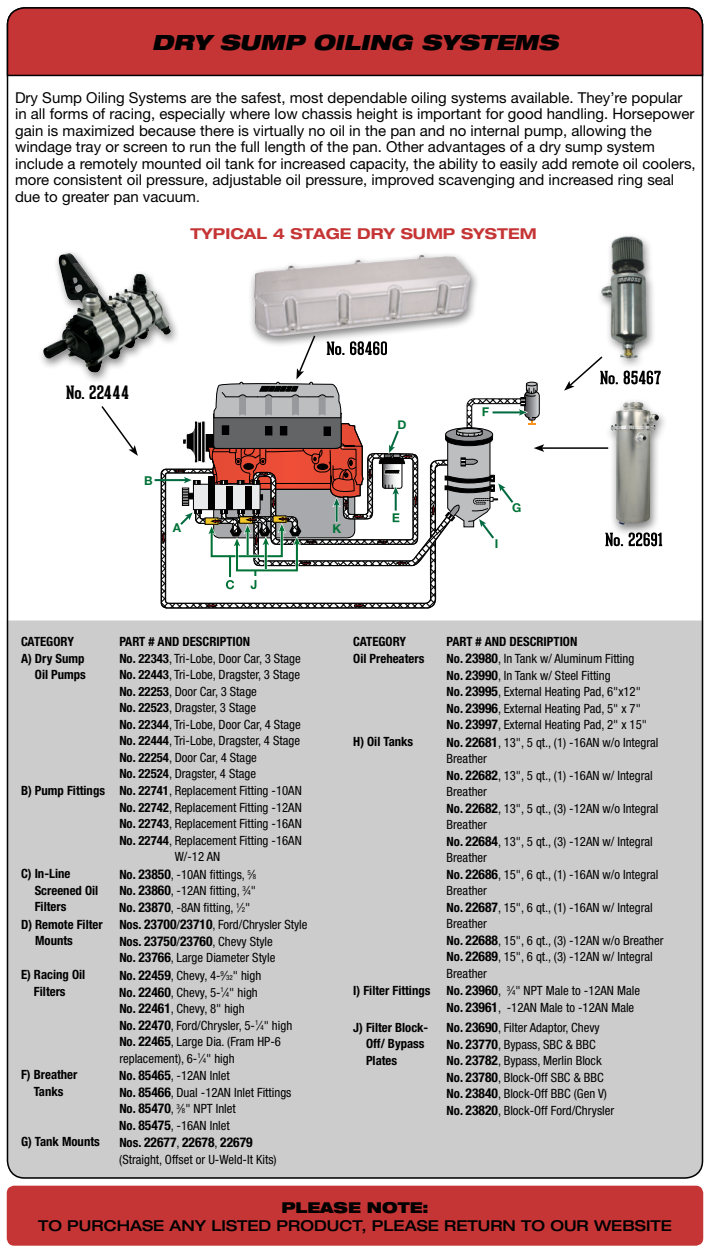
<style>
.page{position:relative;width:710px;height:1253px;background:#fff}
.page>*{position:absolute;margin:0;border:0;box-sizing:border-box;transform-origin:0 0}
.t1{font:italic 900 expanded 21px "Helvetica Neue";color:#000}
.t2{font:700 18px "Geared Slab";color:#000}
.t3{font:15px/16.5px "Helvetica Neue";color:#000}
.t4{font:500 expanded 15px "Helvetica Neue";color:#000}
.t5{font:700 expanded 15px "Helvetica Neue";color:#c63535}
.t6{font:900 expanded 15px "Helvetica Neue";color:#000}
.t7{font:700 condensed 13.5px "Helvetica Neue";color:#000}
.t8{font:condensed 12.75px/16.5px "Helvetica Neue";color:#000}
.t9{font:700 condensed 12.75px/16.5px "Helvetica Neue";color:#000}
.t10{font:700 12.15px "Helvetica Neue";color:#007236}
.s1{font-size:13.5px}
.s2{font-weight:700}
.s3{font-weight:700;font-size:13.5px}
.s4{font-size:7.05px}
.s5{font-size:12.75px}
.s6{font-weight:400;font-size:12.75px}
</style>
<div class="page">
<div style="left:7px;top:620px;width:696px;height:558px;background:#ccc"></div>
<svg style="left:6px;top:7px;width:698px;height:70px;background:#bd3535"></svg>
<div style="left:248px;top:251px;width:233px;height:97px;background:#000;opacity:.5"></div>
<img style="left:253px;top:255px;width:217px;height:79px">
<div style="left:604px;top:397px;width:64px;height:139px;background:#000;opacity:.5"></div>
<img style="left:610px;top:402px;width:48px;height:122px">
<div style="left:37px;top:249px;width:143px;height:135px;background:#000;opacity:.5"></div>
<img style="left:43px;top:253px;width:86px;height:119px">
<svg style="left:605px;top:532px;width:57px;height:14px"></svg>
<svg style="left:564px;top:362px;width:96px;height:28px"></svg>
<hr style="left:542px;top:447px;width:66px;height:2px;background:#000">
<svg style="left:101px;top:406px;width:37px;height:50px"></svg>
<svg style="left:160px;top:468px;width:277px;height:141px"></svg>
<svg style="left:206px;top:603px;width:11px;height:4px"></svg>
<svg style="left:161px;top:533px;width:4px;height:11px"></svg>
<svg style="left:354px;top:603px;width:10px;height:4px"></svg>
<hr style="left:155px;top:479px;width:31px;height:2px;background:#00693f">
<svg style="left:174px;top:334px;width:370px;height:255px"></svg>
<div style="left:595px;top:233px;width:61px;height:136px;background:#000;opacity:.5"></div>
<img style="left:600px;top:237px;width:47px;height:121px">
<div style="left:7px;top:1185px;width:696px;height:60px;background:#c63535;border-radius:8px"></div>
<h1 class="t1" style="left:152px;top:29px;width:408px">DRY SUMP OILING SYSTEMS</h1>
<p class="t3" style="left:15px;top:89px;width:682px">Dry Sump Oiling Systems are the safest, most dependable oiling systems available. They’re popular in all forms of racing, especially where low chassis height is important for good handling. Horsepower gain is maximized because there is virtually no oil in the pan and no internal pump, allowing the windage tray or screen to run the full length of the pan. Other advantages of a dry sump system include a remotely mounted oil tank for increased capacity, the ability to easily add remote oil coolers, more consistent oil pressure, adjustable oil pressure, improved scavenging and increased ring seal due to greater pan vacuum<span class="s1">.</span></p>
<p class="t5" style="left:190px;top:224px;width:348px">TYPICAL 4 STAGE DRY SUMP SYSTEM</p>
<h2 class="t2" style="left:66px;top:381px;width:65px">No. 22444</h2>
<p class="t10" style="left:144px;top:471px;width:10px">B</p>
<p class="t10" style="left:173px;top:518px;width:10px">A</p>
<p class="t10" style="left:332px;top:519px;width:10px">K</p>
<p class="t10" style="left:397px;top:415px;width:11px">D</p>
<p class="t10" style="left:494px;top:534px;width:5px">I</p>
<p class="t10" style="left:512px;top:498px;width:11px">G</p>
<p class="t9" style="left:21px;top:633px;width:54px">CATEGORY</p>
<p class="t9" style="left:119px;top:633px;width:132px">PART # AND DESCRIPTION</p>
<p class="t9" style="left:21px;top:649px;width:66px;text-align:right">A) Dry Sump<br>Oil Pumps</p>
<p class="t8" style="left:119px;top:650px;width:183px"><span class="s2">No. 22343</span>, Tri-Lobe, Door Car, 3 Stage</p>
<p class="t8" style="left:119px;top:666px;width:182px"><span class="s2">No. 22443</span>, Tri-Lobe, Dragster, 3 Stage</p>
<p class="t8" style="left:119px;top:683px;width:139px"><span class="s2">No. 22253</span>, Door Car, 3 Stage</p>
<p class="t8" style="left:119px;top:699px;width:138px"><span class="s2">No. 22523</span>, Dragster, 3 Stage</p>
<p class="t8" style="left:119px;top:716px;width:183px"><span class="s2">No. 22344</span>, Tri-Lobe, Door Car, 4 Stage</p>
<p class="t8" style="left:119px;top:732px;width:182px"><span class="s2">No. 22444</span>, Tri-Lobe, Dragster, 4 Stage</p>
<p class="t8" style="left:119px;top:749px;width:139px"><span class="s2">No. 22254</span>, Door Car, 4 Stage</p>
<p class="t8" style="left:119px;top:765px;width:138px"><span class="s2">No. 22524</span>, Dragster, 4 Stage</p>
<p class="t8" style="left:21px;top:782px;width:282px"><span class="s2">B) Pump Fittings No. 22741</span>, Replacement Fitting -10AN</p>
<p class="t8" style="left:119px;top:799px;width:184px"><span class="s2">No. 22742</span>, Replacement Fitting -12AN</p>
<p class="t8" style="left:119px;top:815px;width:184px"><span class="s2">No. 22743</span>, Replacement Fitting -16AN</p>
<p class="t8" style="left:119px;top:832px;width:184px"><span class="s2">No. 22744</span>, Replacement Fitting -16AN</p>
<p class="t8" style="left:175px;top:848px;width:47px">W/-12 AN</p>
<p class="t9" style="left:35px;top:865px;width:65px;text-indent:-14px">C) In-Line<br>Screened Oil<br>Filters</p>
<p class="t8" style="left:119px;top:866px;width:138px;text-align:justify"><span class="s2">No.</span> <span class="s3">23850</span>, -10AN fittings, <sup>5</sup>⁄<span class="s4">8<br></span><span class="s2">No.</span> <span class="s3">23860</span>, -12AN fitting, <sup>3</sup>⁄<span class="s4">4</span>" <span class="s2">No.</span> <span class="s3">23870</span>, -8AN fitting, <sup>1</sup>⁄<span class="s4">2</span>"</p>
<p class="t9" style="left:35px;top:916px;width:69px;text-indent:-14px">D) Remote Filter<br>Mounts</p>
<p class="t8" style="left:119px;top:916px;width:190px"><span class="s2">Nos.</span> <span class="s3">23700</span>/<span class="s3">23710</span>, Ford/Chrysler Style<br><span class="s2">Nos.</span> <span class="s3">23750</span>/<span class="s3">23760</span>, Chevy Style<br><span class="s2">No.</span> <span class="s3">23766</span>, Large Diameter Style</p>
<p class="t9" style="left:21px;top:966px;width:66px;text-align:center">E) Racing Oil<br>Filters</p>
<p class="t8" style="left:119px;top:967px;width:174px"><span class="s2">No.</span> <span class="s3">22459</span>, Chevy, 4-<sup>9</sup>⁄<span class="s4">32</span>" high<br><span class="s2">No.</span> <span class="s3">22460</span>, Chevy, 5-<sup>1</sup>⁄<span class="s4">4</span>" high<br><span class="s2">No.</span> <span class="s3">22461</span>, Chevy, 8" high<br><span class="s2">No.</span> <span class="s3">22470</span>, Ford/Chrysler, 5-<sup>1</sup>⁄<span class="s4">4</span>" high<br><span class="s2">No.</span> <span class="s3">22465</span>, Large Dia. (Fram HP-6 replacement), 6-<sup>1</sup>⁄<span class="s4">4</span>" high</p>
<p class="t9" style="left:21px;top:1066px;width:58px;text-align:center">F) Breather<br>Tanks</p>
<p class="t8" style="left:119px;top:1067px;width:174px"><span class="s2">No.</span> <span class="s3">85465</span>, -12AN Inlet<br><span class="s2">No.</span> <span class="s3">85466</span>, Dual -12AN Inlet Fittings<br><span class="s2">No.</span> <span class="s3">85470</span>, <sup>3</sup>⁄<span class="s4">8</span>" NPT Inlet<br><span class="s2">No.</span> <span class="s3">85475</span>, -16AN Inlet</p>
<p class="t9" style="left:21px;top:1133px;width:80px">G) Tank Mounts</p>
<p class="t7" style="left:119px;top:1134px;width:135px"><span class="s5">Nos.</span> 22677<span class="s6">,</span> 22678<span class="s6">,</span> 22679</p>
<p class="t8" style="left:119px;top:1150px;width:159px">(Straight, Offset or U-Weld-It Kits)</p>
<p class="t9" style="left:353px;top:633px;width:54px">CATEGORY</p>
<p class="t9" style="left:446px;top:633px;width:132px">PART # AND DESCRIPTION</p>
<p class="t9" style="left:353px;top:649px;width:73px">Oil Preheaters</p>
<p class="t8" style="left:446px;top:650px;width:202px"><span class="s2">No.</span> <span class="s3">23980</span>, In Tank w/ Aluminum Fitting <span class="s2">No.</span> <span class="s3">23990</span>, In Tank w/ Steel Fitting<br><span class="s2">No.</span> <span class="s3">23995</span>, External Heating Pad, 6"x12" <span class="s2">No.</span> <span class="s3">23996</span>, External Heating Pad, 5" x 7" <span class="s2">No.</span> <span class="s3">23997</span>, External Heating Pad, 2" x 15"</p>
<p class="t9" style="left:353px;top:733px;width:61px">H) Oil Tanks</p>
<p class="t8" style="left:446px;top:734px;width:218px"><span class="s2">No.</span> <span class="s3">22681</span>, 13", 5 qt., (1) -16AN w/o Integral<br>Breather<br><span class="s2">No.</span> <span class="s3">22682</span>, 13", 5 qt., (1) -16AN w/ Integral<br>Breather<br><span class="s2">No.</span> <span class="s3">22682</span>, 13", 5 qt., (3) -12AN w/o Integral<br>Breather<br><span class="s2">No.</span> <span class="s3">22684</span>, 13", 5 qt., (3) -12AN w/ Integral<br>Breather<br><span class="s2">No.</span> <span class="s3">22686</span>, 15", 6 qt., (1) -16AN w/o Integral<br>Breather<br><span class="s2">No.</span> <span class="s3">22687</span>, 15", 6 qt., (1) -16AN w/ Integral<br>Breather<br><span class="s2">No.</span> <span class="s3">22688</span>, 15", 6 qt., (3) -12AN w/o Breather<br><span class="s2">No.</span> <span class="s3">22689</span>, 15", 6 qt., (3) -12AN w/ Integral<br>Breather</p>
<p class="t9" style="left:353px;top:981px;width:79px">I) Filter Fittings</p>
<p class="t8" style="left:446px;top:982px;width:195px"><span class="s2">No.</span> <span class="s3">23960</span>, <sup>3</sup>⁄<span class="s4">4</span>" NPT Male to -12AN Male<br><span class="s2">No.</span> <span class="s3">23961</span>, -12AN Male to -12AN Male</p>
<p class="t9" style="left:366px;top:1018px;width:64px;text-indent:-13px">J) Filter Block-<br>Off/ Bypass<br>Plates</p>
<p class="t8" style="left:446px;top:1019px;width:169px"><span class="s2">No.</span> <span class="s3">23690</span>, Filter Adaptor, Chevy<br><span class="s2">No.</span> <span class="s3">23770</span>, Bypass, SBC &amp; BBC<br><span class="s2">No.</span> <span class="s3">23782</span>, Bypass, Merlin Block<br><span class="s2">No.</span> <span class="s3">23780</span>, Block-Off SBC &amp; BBC<br><span class="s2">No.</span> <span class="s3">23840</span>, Block-Off BBC (Gen V)<br><span class="s2">No.</span> <span class="s3">23820</span>, Block-Off Ford/Chrysler</p>
<p class="t6" style="left:281px;top:1197px;width:149px">PLEASE NOTE:</p>
<p class="t4" style="left:38px;top:1216px;width:635px">TO PURCHASE ANY LISTED PRODUCT, PLEASE RETURN TO OUR WEBSITE</p>
</div>
